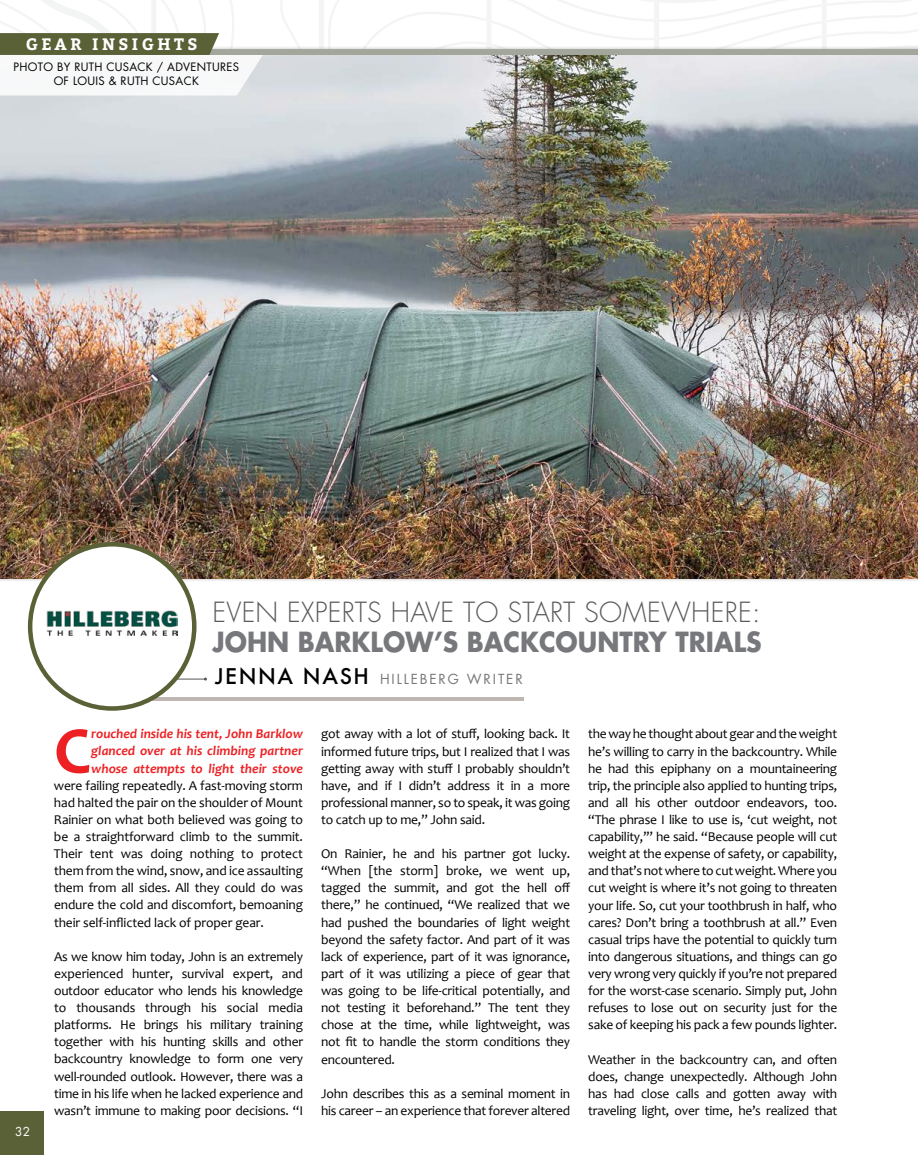
<style>
.page{position:relative;width:918px;height:1175px;background:#fff}
.page>*{position:absolute;margin:0;border:0;box-sizing:border-box;transform-origin:0 0}
.t1{font:700 67.35px "Candara";color:#ed2124}
.t2{font:300 27px "Futura LT";letter-spacing:.01em;color:#58595b}
.t3{font:700 27px "Futura LT";color:#77787b;scale:.93 1}
.t4{font:700 16.5px "Bitter";letter-spacing:.21em;color:#fff}
.t5{font:13.5px/17.1px "Candara";letter-spacing:-.02em;color:#000;text-align:justify}
.t6{font:italic 700 13.5px/17.1px "Candara";color:#ed2124;text-align:justify}
.t7{font:13.5px "Futura LT";letter-spacing:.14em;color:#77787b}
.t8{font:12px "Futura LT";color:#fff}
.t9{font:11.25px/13.5px "Futura LT";letter-spacing:.025em;color:#000;text-align:center}
.s1{font-family:"Futura";font-weight:500;font-size:21px;color:#000}
</style>
<div class="page">
<div style="left:0;top:1111px;width:44px;height:43px;background:#5a6136"></div>
<hr style="left:93px;top:697px;width:430px;height:3px;background:#bfb6b1">
<img style="left:0;top:189px;width:918px;height:389px">
<svg style="left:0;top:0;width:918px;height:189px"></svg>
<hr style="left:162px;top:678px;width:43px;height:1px;background:#595753">
<div style="left:30px;top:544px;width:164px;height:164px;background:#fff;border-radius:50%"></div>
<img style="left:47px;top:610px;width:131px;height:26px">
<div style="left:28px;top:542px;width:169px;height:168px;border:4px solid #5a6136;border-radius:50%"></div>
<p class="t4" style="left:26px;top:34px;width:173px">GEAR INSIGHTS</p>
<p class="t9" style="left:14px;top:61px;width:227px">PHOTO BY RUTH CUSACK / ADVENTURES<br>OF LOUIS &amp; RUTH CUSACK</p>
<h2 class="t2" style="left:212px;top:596px;width:549px">EVEN EXPERTS HAVE TO START SOMEWHERE:</h2>
<h2 class="t3" style="left:212px;top:624px;width:592px">JOHN BARKLOW’S BACKCOUNTRY TRIALS</h2>
<p class="t8" style="left:15px;top:1123px;width:16px">32</p>
<p class="t7" style="left:215px;top:670px;width:309px"><span class="s1">JENNA NASH</span> HILLEBERG WRITER</p>
<h1 class="t1" style="left:54px;top:708px;width:39px">C</h1>
<p class="t6" style="left:91px;top:725px;width:213px">rouched inside his tent, John Barklow glanced over at his climbing partner whose attempts to light their stove</p>
<p class="t5" style="left:54px;top:776px;width:251px">were failing repeatedly. A fast-moving storm had halted the pair on the shoulder of Mount Rainier on what both believed was going to be a straightforward climb to the summit.<br>Their tent was doing nothing to protect them from the wind, snow, and ice assaulting them from all sides. All they could do was endure the cold and discomfort, bemoaning their self-inflicted lack of proper gear.</p>
<p class="t5" style="left:54px;top:947px;width:251px">As we know him today, John is an extremely experienced hunter, survival expert, and outdoor educator who lends his knowledge to thousands through his social media platforms. He brings his military training together with his hunting skills and other backcountry knowledge to form one very well-rounded outlook. However, there was a time in his life when he lacked experience and wasn’t immune to making poor decisions. “I</p>
<p class="t5" style="left:321px;top:725px;width:251px">got away with a lot of stuff, looking back. It informed future trips, but I realized that I was getting away with stuff I probably shouldn’t have, and if I didn’t address it in a more professional manner, so to speak, it was going to catch up to me,” John said.</p>
<p class="t5" style="left:321px;top:845px;width:251px">On Rainier, he and his partner got lucky. “When [the storm] broke, we went up, tagged the summit, and got the hell off there,” he continued, “We realized that we had pushed the boundaries of light weight beyond the safety factor. And part of it was lack of experience, part of it was ignorance, part of it was utilizing a piece of gear that was going to be life-critical potentially, and not testing it beforehand.” The tent they chose at the time, while lightweight, was not fit to handle the storm conditions they encountered.</p>
<p class="t5" style="left:321px;top:1084px;width:251px">John describes this as a seminal moment in his career – an experience that forever altered</p>
<p class="t5" style="left:588px;top:725px;width:251px">thewayhe thought aboutgear andtheweight he’s willing to carry in the backcountry. While he had this epiphany on a mountaineering trip, the principle also applied to hunting trips, and all his other outdoor endeavors, too. “The phrase I like to use is, ‘cut weight, not capability,’” he said. “Because people will cut weight at the expense of safety, or capability, andthat’snotwhere tocutweight.Where you cut weight is where it’s not going to threaten your life. So, cut your toothbrush in half, who cares? Don’t bring a toothbrush at all.” Even casual trips have the potential to quickly turn into dangerous situations, and things can go very wrong very quickly if you’re not prepared for the worst-case scenario. Simply put, John refuses to lose out on security just for the sake of keeping his pack a few pounds lighter.</p>
<p class="t5" style="left:588px;top:1050px;width:251px">Weather in the backcountry can, and often does, change unexpectedly. Although John has had close calls and gotten away with traveling light, over time, he’s realized that</p>
</div>
